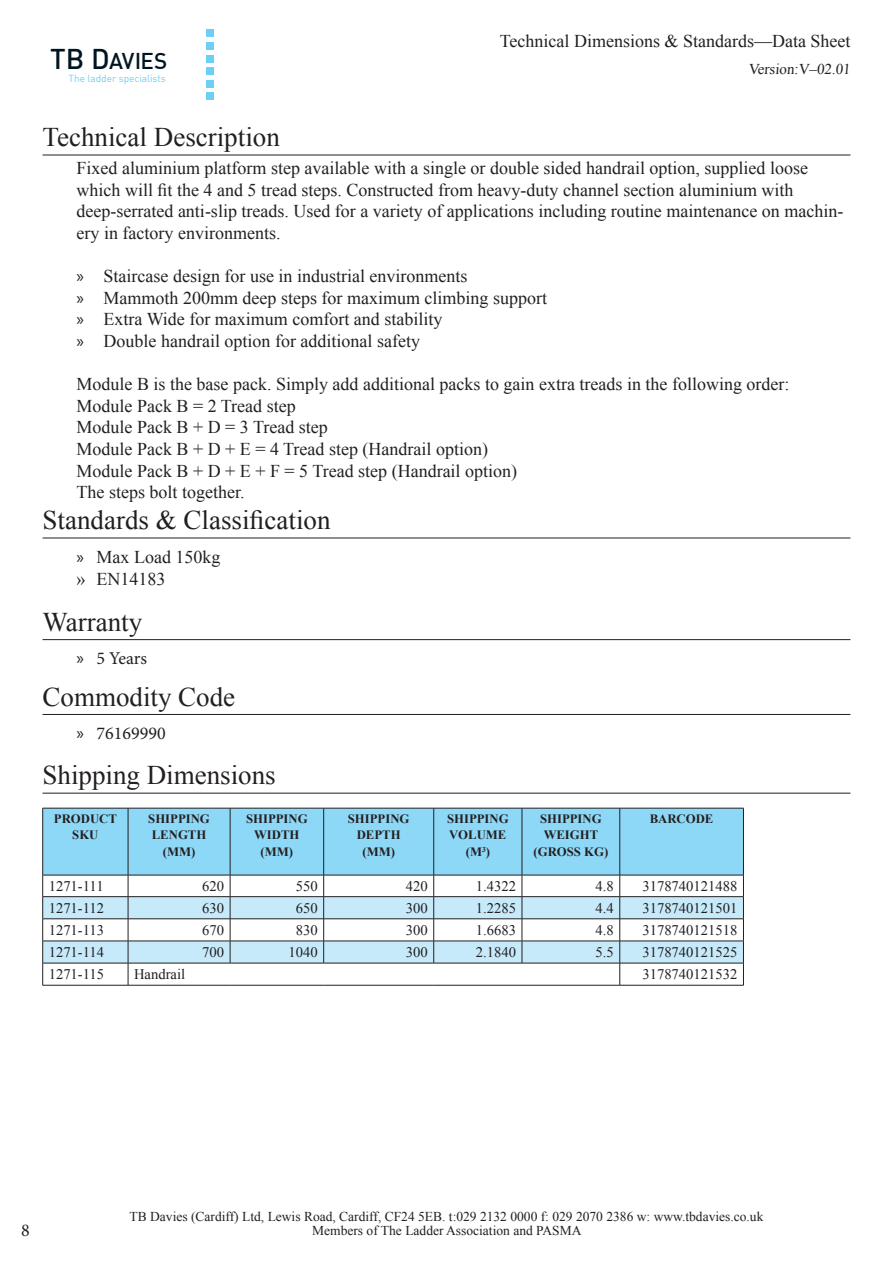
<style>
.page{position:relative;width:893px;height:1263px;background:#fff}
.page>*{position:absolute;margin:0;border:0;box-sizing:border-box;transform-origin:0 0}
.t1{font:27px "Times New Roman";color:#231f20}
.t2{font:500 22.35px "DIN";letter-spacing:-.02em;color:#001522}
.t3{font:18px/21.6px "Times New Roman";color:#231f20}
.t4{font:18px "Minion Pro";color:#231f20}
.t5{font:15px "Times New Roman";color:#231f20}
.t6{font:14.7px "Times New Roman";color:#231f20}
.t7{font:13.5px/13.5px "Times New Roman";color:#231f20;text-align:center}
.t8{font:700 12.75px/16.5px "Times New Roman";color:#231f20;text-align:center}
.t9{font:10.05px "DIN";color:#6bcff6}
.s1{font-size:28.05px}
.s2{font-family:"Myriad Pro"}
</style>
<div class="page">
<div style="left:206px;top:30px;width:7px;height:7px;background:#6bcff6"></div>
<div style="left:206px;top:42px;width:7px;height:8px;background:#6bcff6"></div>
<div style="left:206px;top:55px;width:7px;height:7px;background:#6bcff6"></div>
<div style="left:206px;top:67px;width:7px;height:8px;background:#6bcff6"></div>
<div style="left:206px;top:80px;width:7px;height:7px;background:#6bcff6"></div>
<div style="left:206px;top:93px;width:7px;height:7px;background:#6bcff6"></div>
<hr style="left:43px;top:155px;width:807px;height:1px;background:#231f20">
<hr style="left:43px;top:538px;width:807px;height:1px;background:#231f20">
<hr style="left:43px;top:639px;width:807px;height:1px;background:#231f20">
<hr style="left:43px;top:793px;width:807px;height:1px;background:#231f20">
<div style="left:43px;top:809px;width:700px;height:66px;background:#8dd7f7"></div>
<svg style="left:43px;top:897px;width:700px;height:66px;fill:#c6eafa"></svg>
<hr style="left:43px;top:808px;width:85px;height:1px;background:#231f20">
<hr style="left:42px;top:808px;width:1px;height:67px;background:#231f20">
<hr style="left:128px;top:808px;width:102px;height:1px;background:#231f20">
<hr style="left:128px;top:808px;width:1px;height:67px;background:#231f20">
<hr style="left:230px;top:808px;width:94px;height:1px;background:#231f20">
<hr style="left:230px;top:808px;width:1px;height:67px;background:#231f20">
<hr style="left:324px;top:808px;width:110px;height:1px;background:#231f20">
<hr style="left:323px;top:808px;width:1px;height:67px;background:#231f20">
<hr style="left:434px;top:808px;width:88px;height:1px;background:#231f20">
<hr style="left:433px;top:808px;width:1px;height:67px;background:#231f20">
<hr style="left:522px;top:808px;width:98px;height:1px;background:#231f20">
<hr style="left:522px;top:808px;width:1px;height:67px;background:#231f20">
<hr style="left:620px;top:808px;width:124px;height:1px;background:#231f20">
<hr style="left:619px;top:808px;width:1px;height:67px;background:#231f20">
<hr style="left:743px;top:808px;width:1px;height:67px;background:#231f20">
<hr style="left:43px;top:875px;width:85px;height:1px;background:#231f20">
<hr style="left:128px;top:875px;width:102px;height:1px;background:#231f20">
<hr style="left:230px;top:875px;width:94px;height:1px;background:#231f20">
<hr style="left:324px;top:875px;width:110px;height:1px;background:#231f20">
<hr style="left:434px;top:875px;width:88px;height:1px;background:#231f20">
<hr style="left:522px;top:875px;width:98px;height:1px;background:#231f20">
<hr style="left:620px;top:875px;width:124px;height:1px;background:#231f20">
<hr style="left:43px;top:896px;width:85px;height:1px;background:#231f20">
<hr style="left:128px;top:896px;width:102px;height:1px;background:#231f20">
<hr style="left:230px;top:896px;width:94px;height:1px;background:#231f20">
<hr style="left:324px;top:896px;width:110px;height:1px;background:#231f20">
<hr style="left:434px;top:896px;width:88px;height:1px;background:#231f20">
<hr style="left:522px;top:896px;width:98px;height:1px;background:#231f20">
<hr style="left:620px;top:896px;width:124px;height:1px;background:#231f20">
<hr style="left:43px;top:918px;width:85px;height:1px;background:#231f20">
<hr style="left:128px;top:918px;width:102px;height:1px;background:#231f20">
<hr style="left:230px;top:918px;width:94px;height:1px;background:#231f20">
<hr style="left:324px;top:918px;width:110px;height:1px;background:#231f20">
<hr style="left:434px;top:918px;width:88px;height:1px;background:#231f20">
<hr style="left:522px;top:918px;width:98px;height:1px;background:#231f20">
<hr style="left:620px;top:918px;width:124px;height:1px;background:#231f20">
<hr style="left:43px;top:941px;width:85px;height:1px;background:#231f20">
<hr style="left:128px;top:941px;width:102px;height:1px;background:#231f20">
<hr style="left:230px;top:941px;width:94px;height:1px;background:#231f20">
<svg style="left:230px;top:875px;width:1px;height:88px"></svg>
<hr style="left:324px;top:941px;width:110px;height:1px;background:#231f20">
<svg style="left:323px;top:875px;width:1px;height:88px"></svg>
<hr style="left:434px;top:941px;width:88px;height:1px;background:#231f20">
<svg style="left:433px;top:875px;width:1px;height:88px"></svg>
<hr style="left:522px;top:941px;width:98px;height:1px;background:#231f20">
<svg style="left:522px;top:875px;width:1px;height:88px"></svg>
<hr style="left:620px;top:941px;width:124px;height:1px;background:#231f20">
<hr style="left:43px;top:963px;width:85px;height:1px;background:#231f20">
<svg style="left:42px;top:875px;width:1px;height:110px"></svg>
<hr style="left:128px;top:963px;width:102px;height:1px;background:#231f20">
<svg style="left:128px;top:875px;width:1px;height:110px"></svg>
<hr style="left:230px;top:963px;width:94px;height:1px;background:#231f20">
<hr style="left:324px;top:963px;width:110px;height:1px;background:#231f20">
<hr style="left:434px;top:963px;width:88px;height:1px;background:#231f20">
<hr style="left:522px;top:963px;width:98px;height:1px;background:#231f20">
<hr style="left:620px;top:963px;width:124px;height:1px;background:#231f20">
<svg style="left:619px;top:875px;width:1px;height:110px"></svg>
<svg style="left:743px;top:875px;width:1px;height:110px"></svg>
<hr style="left:43px;top:985px;width:85px;height:1px;background:#231f20">
<hr style="left:128px;top:985px;width:102px;height:1px;background:#231f20">
<hr style="left:230px;top:985px;width:94px;height:1px;background:#231f20">
<hr style="left:324px;top:985px;width:110px;height:1px;background:#231f20">
<hr style="left:434px;top:985px;width:88px;height:1px;background:#231f20">
<hr style="left:522px;top:985px;width:98px;height:1px;background:#231f20">
<hr style="left:620px;top:985px;width:124px;height:1px;background:#231f20">
<hr style="left:43px;top:714px;width:807px;height:1px;background:#231f20">
<p class="t2" style="left:50px;top:47px;width:119px"><span class="s1">TB D</span>AVIES</p>
<p class="t9" style="left:69px;top:72px;width:99px">The ladder specialists</p>
<h1 class="t1" style="left:43px;top:119px;width:239px">Technical Description</h1>
<p class="t3" style="left:500px;top:29px;width:352px">Technical Dimensions &amp; Standards—Data Sheet</p>
<p class="t5" style="left:748px;top:59px;width:105px">Version:V–02.01</p>
<p class="t3" style="left:77px;top:157px;width:768px">Fixed aluminium platform step available with a single or double sided handrail option, supplied loose which will fit the 4 and 5 tread steps. Constructed from heavy-duty channel section aluminium with deep-serrated anti-slip treads. Used for a variety of applications including routine maintenance on machin&shy;ery in factory environments.</p>
<p class="t3" style="left:77px;top:265px;width:472px"><span class="s2">»</span> Staircase design for use in industrial environments<br><span class="s2">»</span> Mammoth 200mm deep steps for maximum climbing support <span class="s2">»</span> Extra Wide for maximum comfort and stability<br><span class="s2">»</span> Double handrail option for additional safety</p>
<p class="t3" style="left:77px;top:373px;width:714px">Module B is the base pack. Simply add additional packs to gain extra treads in the following order:<br>Module Pack B = 2 Tread step<br>Module Pack B + D = 3 Tread step<br>Module Pack B + D + E = 4 Tread step (Handrail option)<br>Module Pack B + D + E + F = 5 Tread step (Handrail option)<br>The steps bolt together.</p>
<h1 class="t1" style="left:43px;top:502px;width:290px">Standards &amp; Classification</h1>
<p class="t3" style="left:77px;top:546px;width:145px"><span class="s2">»</span> Max Load 150kg » EN14183</p>
<h1 class="t1" style="left:43px;top:603px;width:101px">Warranty</h1>
<p class="t4" style="left:77px;top:646px;width:72px"><span class="s2">»</span> 5 Years</p>
<h1 class="t1" style="left:43px;top:678px;width:194px">Commodity Code</h1>
<p class="t4" style="left:77px;top:721px;width:91px"><span class="s2">»</span> 76169990</p>
<h1 class="t1" style="left:43px;top:757px;width:235px">Shipping Dimensions</h1>
<p class="t8" style="left:54px;top:810px;width:65px">PRODUCT<br>SKU</p>
<p class="t8" style="left:148px;top:810px;width:63px">SHIPPING<br>LENGTH (MM)</p>
<p class="t8" style="left:246px;top:810px;width:63px">SHIPPING<br>WIDTH (MM)</p>
<p class="t8" style="left:348px;top:810px;width:63px">SHIPPING<br>DEPTH (MM)</p>
<p class="t8" style="left:447px;top:810px;width:63px">SHIPPING<br>VOLUME (M<sup>3</sup>)</p>
<p class="t8" style="left:533px;top:810px;width:76px">SHIPPING<br>WEIGHT (GROSS KG)</p>
<p class="t8" style="left:650px;top:810px;width:65px">BARCODE</p>
<p class="t6" style="left:49px;top:876px;width:56px">1271-111</p>
<p class="t6" style="left:202px;top:876px;width:23px">620</p>
<p class="t6" style="left:296px;top:876px;width:23px">550</p>
<p class="t6" style="left:406px;top:876px;width:23px">420</p>
<p class="t6" style="left:476px;top:876px;width:42px">1.4322</p>
<p class="t6" style="left:595px;top:876px;width:20px">4.8</p>
<p class="t6" style="left:642px;top:876px;width:97px">3178740121488</p>
<p class="t6" style="left:49px;top:898px;width:57px">1271-112</p>
<p class="t6" style="left:202px;top:898px;width:23px">630</p>
<p class="t6" style="left:296px;top:898px;width:23px">650</p>
<p class="t6" style="left:406px;top:898px;width:23px">300</p>
<p class="t6" style="left:476px;top:898px;width:42px">1.2285</p>
<p class="t6" style="left:595px;top:898px;width:20px">4.4</p>
<p class="t6" style="left:642px;top:898px;width:97px">3178740121501</p>
<p class="t6" style="left:49px;top:920px;width:57px">1271-113</p>
<p class="t6" style="left:202px;top:920px;width:23px">670</p>
<p class="t6" style="left:296px;top:920px;width:23px">830</p>
<p class="t6" style="left:406px;top:920px;width:23px">300</p>
<p class="t6" style="left:476px;top:920px;width:42px">1.6683</p>
<p class="t6" style="left:595px;top:920px;width:20px">4.8</p>
<p class="t6" style="left:642px;top:920px;width:97px">3178740121518</p>
<p class="t6" style="left:49px;top:942px;width:57px">1271-114</p>
<p class="t6" style="left:202px;top:942px;width:23px">700</p>
<p class="t6" style="left:288px;top:942px;width:31px">1040</p>
<p class="t6" style="left:406px;top:942px;width:23px">300</p>
<p class="t6" style="left:476px;top:942px;width:42px">2.1840</p>
<p class="t6" style="left:595px;top:942px;width:20px">5.5</p>
<p class="t6" style="left:642px;top:942px;width:97px">3178740121525</p>
<p class="t6" style="left:49px;top:964px;width:57px">1271-115</p>
<p class="t6" style="left:134px;top:964px;width:53px">Handrail</p>
<p class="t6" style="left:642px;top:964px;width:97px">3178740121532</p>
<p class="t4" style="left:21px;top:1218px;width:10px">8</p>
<p class="t7" style="left:130px;top:1210px;width:635px">TB Davies (Cardiff) Ltd, Lewis Road, Cardiff, CF24 5EB. t:029 2132 0000 f: 029 2070 2386 w: www.tbdavies.co.uk<br>Members of The Ladder Association and PASMA</p>
</div>
